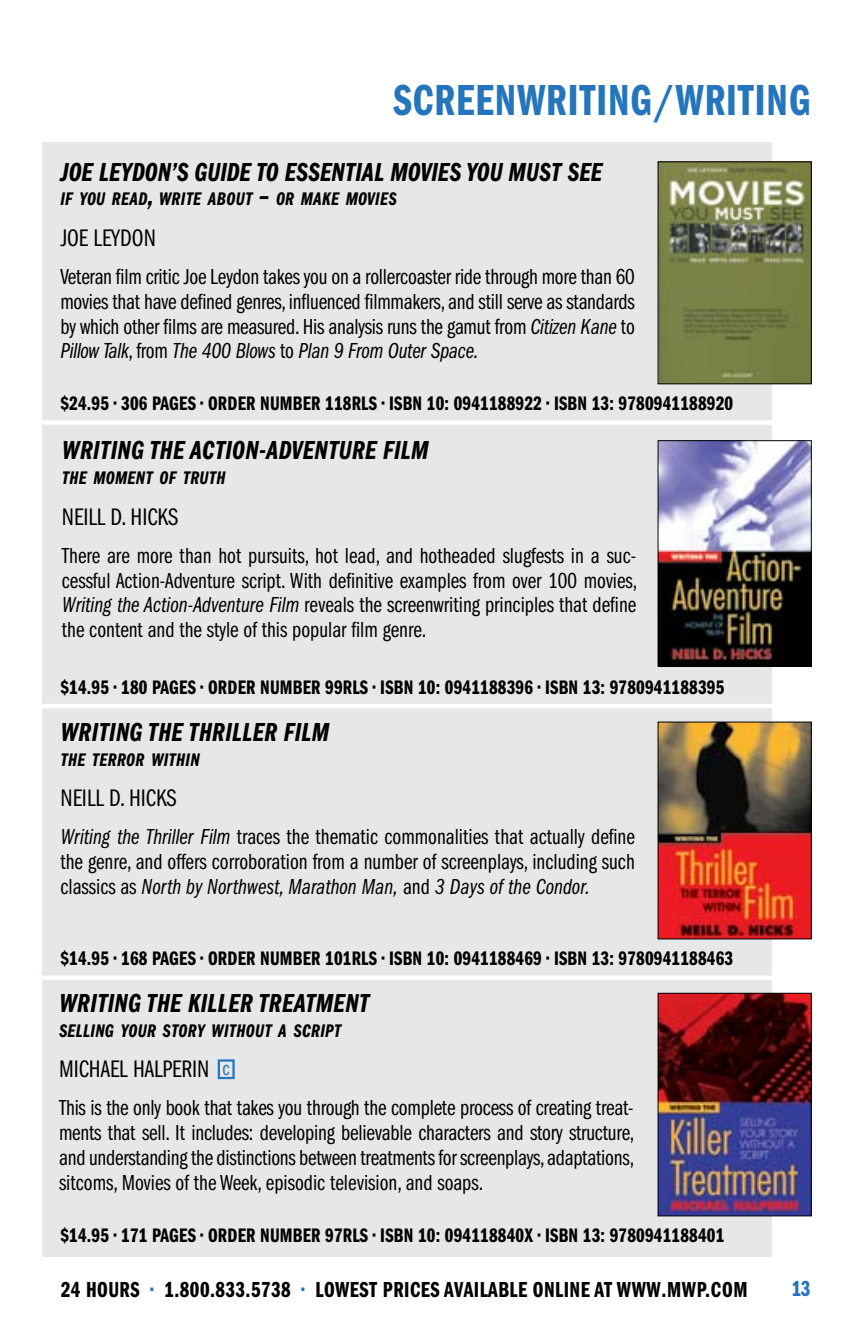
<style>
.page{position:relative;width:851px;height:1337px;background:#fff}
.page>*{position:absolute;margin:0;border:0;box-sizing:border-box;transform-origin:0 0}
.t1{font:45px "Franklin Gothic Demi Cmpr";letter-spacing:.02em;color:#2475bb}
.t2{font:27px "Franklin Gothic Demi Cmpr Ital";letter-spacing:.01em;color:#000}
.t3{font:24.75px "Franklin Gothic Book Cmpr";color:#000}
.t4{font:22.5px/24.8px "Franklin Gothic Book Cmpr";color:#000;text-align:justify}
.t5{font:22.5px "Franklin Gothic Book Cmpr Ital";color:#000}
.t6{font:22.5px "Franklin Gothic Demi Cmpr";letter-spacing:.02em;color:#000}
.t7{font:22.5px "Franklin Gothic Demi Cmpr";color:#2475bb}
.t8{font:20.25px "Franklin Gothic Demi Cmpr";letter-spacing:.01em;color:#000}
.t9{font:20.25px "Franklin Gothic Book Cmpr";color:#2475bb}
.t10{font:18.9px "Franklin Gothic Demi Cmpr Ital";letter-spacing:.015em;color:#000}
.s1{font-size:27px}
.s2{font-family:"Franklin Gothic Book Cmpr Ital"}
.s3{font-family:"Franklin Gothic Book Cmpr"}
.s4{color:#2475bb}
</style>
<div class="page">
<div style="left:43px;top:142px;width:729px;height:1114px;background:#e6e7e8"></div>
<img style="left:659px;top:164px;width:150px;height:218px">
<div style="left:22px;top:420px;width:800px;height:5px;background:#fff"></div>
<div style="left:218px;top:1059px;width:17px;height:20px;border:2px solid #2475bb"></div>
<hr style="left:22px;top:704px;width:800px;height:4px;background:#fff">
<img style="left:659px;top:442px;width:150px;height:222px">
<div style="left:657px;top:440px;width:154px;height:226px;border:1px solid #000"></div>
<img style="left:659px;top:723px;width:150px;height:214px">
<div style="left:657px;top:721px;width:154px;height:218px;border:1px solid #000"></div>
<img style="left:659px;top:995px;width:150px;height:219px">
<div style="left:657px;top:993px;width:154px;height:223px;border:1px solid #000"></div>
<div style="left:22px;top:975px;width:800px;height:5px;background:#fff"></div>
<h1 class="t1" style="left:393px;top:75px;width:415px">SCREENWRITING/WRITING</h1>
<p class="t2" style="left:60px;top:156px;width:237px">JOE LEYDON’S GUIDETO ESSENTI</p>
<p class="t2" style="left:362px;top:156px;width:219px">AL MOVIES YOU MUST SEE</p>
<p class="t10" style="left:60px;top:188px;width:338px">IF YOU READ<span class="s1">,</span> WRITE ABOUT <span class="s1">–</span> OR MAKE MOVIES</p>
<p class="t3" style="left:60px;top:224px;width:44px">joe leydon</p>
<p class="t4" style="left:60px;top:265px;width:576px">Veteran film critic Joe Leydon takes you on a rollercoaster ride through more than 60 movies that have defined genres, influenced filmmakers, and still serve as standards by which other films are measured. His analysis runs the gamut from <span class="s2">Citizen Kane</span> to</p>
<p class="t5" style="left:60px;top:339px;width:420px">Pillow Talk<span class="s3">, from</span> The 400 Blows <span class="s3">to</span> Plan 9 From Outer Space.</p>
<p class="t8" style="left:60px;top:392px;width:211px">$24.95 • 306 PAGES • ORDER NUMBER</p>
<p class="t8" style="left:325px;top:392px;width:73px">118RLS • ISBN</p>
<p class="t8" style="left:427px;top:392px;width:136px">10: 0941188922 • ISBN</p>
<p class="t8" style="left:591px;top:392px;width:143px">13: 9780941188920</p>
<p class="t2" style="left:62px;top:435px;width:354px">WRITING THE AC TION-ADVENTURE FILM</p>
<p class="t10" style="left:62px;top:467px;width:165px">THE MOMENT OF TRUTH</p>
<p class="t3" style="left:62px;top:503px;width:10px">neill</p>
<p class="t3" style="left:111px;top:503px;width:31px">d. hicks</p>
<p class="t4" style="left:62px;top:543px;width:577px">There are more than hot pursuits, hot lead, and hotheaded slugfests in a suc&shy;cessful Action-Adventure script. With definitive examples from over 100 movies, <span class="s2">Writing the Action-Adventure Film</span> reveals the screenwriting principles that define the content and the style of this popular film genre.</p>
<p class="t8" style="left:60px;top:676px;width:329px">$14.95 • 180 PAGES • ORDER NUMBER 99RLS • ISBN</p>
<p class="t8" style="left:418px;top:676px;width:136px">10: 0941188396 • ISBN</p>
<p class="t8" style="left:583px;top:676px;width:143px">13: 9780941188395</p>
<p class="t2" style="left:60px;top:716px;width:256px">WRITING THE THRILL ER FILM</p>
<p class="t10" style="left:60px;top:748px;width:141px">THE TERROR WITHIN</p>
<p class="t3" style="left:60px;top:784px;width:10px">neill</p>
<p class="t3" style="left:109px;top:784px;width:31px">d. hicks</p>
<p class="t4" style="left:60px;top:825px;width:576px"><span class="s2">Writing the Thriller Film</span> traces the thematic commonalities that actually define the genre, and offers corroboration from a number of screenplays, including such</p>
<p class="t5" style="left:60px;top:874px;width:531px"><span class="s3">classics as</span> North by Northwest, Marathon Man, <span class="s3">and</span> 3 Days of the Condor.</p>
<p class="t8" style="left:60px;top:947px;width:211px">$14.95 • 168 PAGES • ORDER NUMBER</p>
<p class="t8" style="left:325px;top:947px;width:73px">101RLS • ISBN</p>
<p class="t8" style="left:427px;top:947px;width:136px">10: 0941188469 • ISBN</p>
<p class="t8" style="left:591px;top:947px;width:143px">13: 9780941188463</p>
<p class="t2" style="left:59px;top:987px;width:312px">WRITING THE KILL ER TREATMENT</p>
<p class="t10" style="left:59px;top:1019px;width:284px">SELLING YOUR STORY WITHOUT A SCRIPT</p>
<p class="t3" style="left:59px;top:1055px;width:11px">michael</p>
<p class="t3" style="left:133px;top:1055px;width:11px">halperin</p>
<p class="t4" style="left:59px;top:1096px;width:577px">This is the only book that takes you through the complete process of creating treat&shy;ments that sell. It includes: developing believable characters and story structure, and understanding the distinctions between treatments for screenplays, adaptations, sitcoms, Movies of the Week, episodic television, and soaps.</p>
<p class="t9" style="left:222px;top:1057px;width:9px">c</p>
<p class="t8" style="left:60px;top:1223px;width:211px">$14.95 • 171 PAGES • ORDER NUMBER</p>
<p class="t8" style="left:325px;top:1223px;width:64px">97RLS • ISBN</p>
<p class="t8" style="left:418px;top:1223px;width:136px">10: 094118840X • ISBN</p>
<p class="t8" style="left:583px;top:1223px;width:143px">13: 9780941188401</p>
<p class="t6" style="left:61px;top:1277px;width:37px">24 HOURS</p>
<p class="t6" style="left:150px;top:1277px;width:598px"><span class="s4">•</span> 1.800.833.5738 <span class="s4">•</span> LOWEST PRICES AVAILABLE ONLINE AT WWW.MWP.COM</p>
<p class="t7" style="left:792px;top:1276px;width:20px">13</p>
</div>
